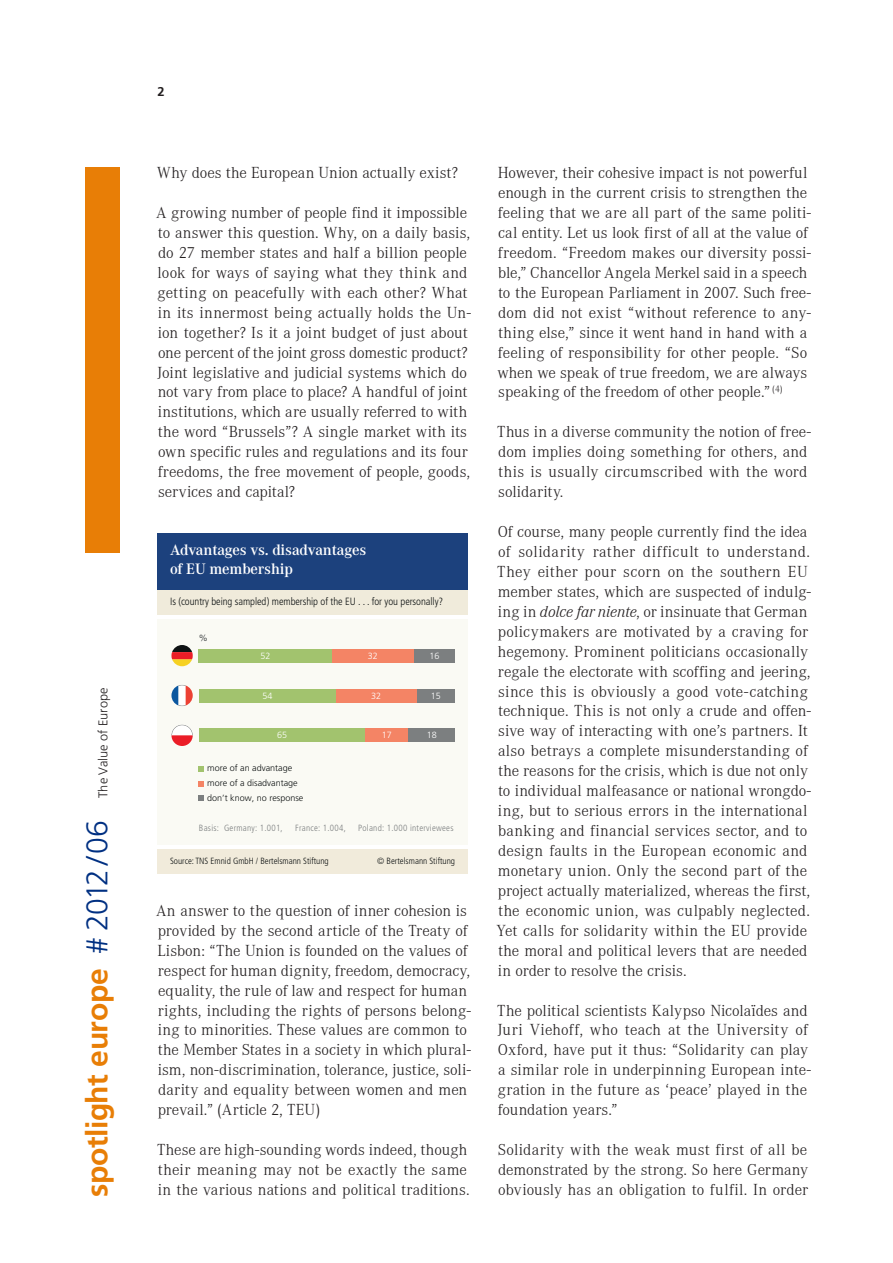
<style>
.page{position:relative;width:893px;height:1263px;background:#fff}
.page>*{position:absolute;margin:0;border:0;box-sizing:border-box;transform-origin:0 0}
.t1{font:700 30px "Frutiger LT Std";letter-spacing:-.015em;color:#e87e06}
.Fliesstext_DE{font:300 16.5px/20px "Corporate A";letter-spacing:.005em;color:#231f20}
.t2{font:600 15.75px/18.9px "Corporate A";letter-spacing:-.01em;color:#fff}
.t3{font:300 12.75px "Frutiger LT Std";color:#231f20}
.t4{font:700 12.75px "Frutiger LT Std";color:#231f20}
.t5{font:300 condensed 10.5px "Frutiger LT Std";letter-spacing:-.005em;color:#0f1313}
.t6{font:300 condensed 9px "Frutiger LT Std";color:#0f1313}
.t7{font:300 condensed 9px "Frutiger LT";letter-spacing:.03em;color:#7c7f80}
.t8{font:300 9px/14.9px "Frutiger LT";color:#0f1313}
.t9{font:300 9px "Frutiger LT";color:#fff}
.t10{font:300 9px "Frutiger LT";color:#2a2e30}
.s1{font-weight:300;color:#003082}
.s2{font-style:italic}
</style>
<div class="page">
<div style="left:85px;top:167px;width:34px;height:386px;background:#e87e06"></div>
<div style="left:157px;top:619px;width:311px;height:225px;background:#fafaf4"></div>
<div style="left:157px;top:589px;width:311px;height:25px;background:#f0ebdb"></div>
<div style="left:157px;top:533px;width:311px;height:56px;background:#1c417d"></div>
<div style="left:157px;top:849px;width:311px;height:24px;background:#f1ebdb"></div>
<svg style="left:199px;top:766px;width:5px;height:5px"></svg>
<svg style="left:199px;top:781px;width:5px;height:5px"></svg>
<svg style="left:199px;top:796px;width:5px;height:5px"></svg>
<div style="left:417px;top:688px;width:38px;height:14px;background:#7c7f80"></div>
<div style="left:414px;top:649px;width:41px;height:13px;background:#7c7f80"></div>
<div style="left:336px;top:688px;width:81px;height:14px;background:#f48465"></div>
<div style="left:332px;top:649px;width:82px;height:13px;background:#f48465"></div>
<div style="left:199px;top:688px;width:137px;height:14px;background:#a2c36e"></div>
<div style="left:199px;top:728px;width:166px;height:14px;background:#a2c36e"></div>
<div style="left:199px;top:649px;width:133px;height:13px;background:#a2c36e"></div>
<div style="left:365px;top:728px;width:43px;height:14px;background:#f48465"></div>
<div style="left:408px;top:728px;width:47px;height:14px;background:#7c7f80"></div>
<svg style="left:171px;top:645px;width:22px;height:21px"></svg>
<svg style="left:171px;top:685px;width:22px;height:21px"></svg>
<svg style="left:171px;top:725px;width:22px;height:21px"></svg>
<p class="t3" style="left:96px;top:798px;width:112px;rotate:-90deg">The Value of Europe</p>
<h1 class="t1" style="left:79px;top:1197px;width:378px;rotate:-90deg">spotlight europe <span class="s1"># 2012/06</span></h1>
<p class="t4" style="left:157px;top:84px;width:9px">2</p>
<p class="Fliesstext_DE" style="left:157px;top:163px;width:303px">Why does the European Union actually exist?</p>
<p class="Fliesstext_DE" style="left:156px;top:203px;width:316px">A growing number of people find it impossible to answer this question. Why, on a daily basis, do 27 member states and half a billion people look for ways of saying what they think and getting on peacefully with each other? What in its innermost being actually holds the Un&shy;ion together? Is it a joint budget of just about one percent of the joint gross domestic product?<br>Joint legislative and judicial systems which do not vary from place to place? A handful of joint institutions, which are usually referred to with the word “Brussels”? A single market with its own specific rules and regulations and its four freedoms, the free movement of people, goods, services and capital?</p>
<p class="t2" style="left:170px;top:541px;width:198px">Advantages vs. disadvantages of EU membership</p>
<p class="t5" style="left:170px;top:596px;width:275px">Is (country being sampled) membership of the EU . . . for you personally?</p>
<p class="t10" style="left:199px;top:633px;width:10px">%</p>
<p class="t9" style="left:260px;top:650px;width:12px">52</p>
<p class="t9" style="left:262px;top:690px;width:12px">54</p>
<p class="t9" style="left:277px;top:730px;width:12px">65</p>
<p class="t8" style="left:207px;top:761px;width:98px">more of an advantage more of a disadvantage don’t know, no response</p>
<p class="t9" style="left:368px;top:650px;width:12px">32</p>
<p class="t9" style="left:371px;top:690px;width:12px">32</p>
<p class="t9" style="left:382px;top:730px;width:12px">17</p>
<p class="t9" style="left:429px;top:650px;width:12px">16</p>
<p class="t9" style="left:431px;top:690px;width:12px">15</p>
<p class="t9" style="left:427px;top:730px;width:12px">18</p>
<p class="t7" style="left:199px;top:823px;width:85px">Basis: Germany: 1.001,</p>
<p class="t7" style="left:295px;top:823px;width:52px">France: 1.004,</p>
<p class="t7" style="left:358px;top:823px;width:97px">Poland: 1.000 interviewees</p>
<p class="t6" style="left:170px;top:856px;width:160px">Source: TNS Emnid GmbH / Bertelsmann Stiftung</p>
<p class="t6" style="left:377px;top:856px;width:79px">© Bertelsmann Stiftung</p>
<p class="Fliesstext_DE" style="left:156px;top:901px;width:316px">An answer to the question of inner cohesion is provided by the second article of the Treaty of Lisbon: “The Union is founded on the values of respect for human dignity, freedom, democracy, equality, the rule of law and respect for human rights, including the rights of persons belong&shy;ing to minorities. These values are common to the Member States in a society in which plural&shy;ism, non-discrimination, tolerance, justice, soli&shy;darity and equality between women and men prevail.” (Article 2, TEU)</p>
<p class="Fliesstext_DE" style="left:157px;top:1140px;width:314px">These are high-sounding words indeed, though their meaning may not be exactly the same in the various nations and political traditions.</p>
<p class="Fliesstext_DE" style="left:497px;top:163px;width:315px">However, their cohesive impact is not powerful enough in the current crisis to strengthen the feeling that we are all part of the same politi&shy;cal entity. Let us look first of all at the value of freedom. “Freedom makes our diversity possi&shy;ble,” Chancellor Angela Merkel said in a speech to the European Parliament in 2007. Such free&shy;dom did not exist “without reference to any&shy;thing else,” since it went hand in hand with a feeling of responsibility for other people. “So when we speak of true freedom, we are always speaking of the freedom of other people.” <sup>(4)</sup></p>
<p class="Fliesstext_DE" style="left:497px;top:422px;width:315px">Thus in a diverse community the notion of free&shy;dom implies doing something for others, and this is usually circumscribed with the word solidarity.</p>
<p class="Fliesstext_DE" style="left:496px;top:522px;width:316px">Of course, many people currently find the idea of solidarity rather difficult to understand.<br>They either pour scorn on the southern EU member states, which are suspected of indulg&shy;ing in <span class="s2">dolce far niente</span>, or insinuate that German policymakers are motivated by a craving for hegemony. Prominent politicians occasionally regale the electorate with scoffing and jeering, since this is obviously a good vote-catching technique. This is not only a crude and offen&shy;sive way of interacting with one’s partners. It also betrays a complete misunderstanding of the reasons for the crisis, which is due not only to individual malfeasance or national wrongdo&shy;ing, but to serious errors in the international banking and financial services sector, and to design faults in the European economic and monetary union. Only the second part of the project actually materialized, whereas the first, the economic union, was culpably neglected.<br>Yet calls for solidarity within the EU provide the moral and political levers that are needed in order to resolve the crisis.</p>
<p class="Fliesstext_DE" style="left:497px;top:1000px;width:315px">The political scientists Kalypso Nicolaïdes and Juri Viehoff, who teach at the University of Oxford, have put it thus: “Solidarity can play a similar role in underpinning European inte&shy;gration in the future as ‘peace’ played in the foundation years.”</p>
<p class="Fliesstext_DE" style="left:498px;top:1140px;width:312px;text-align:justify">Solidarity with the weak must first of all be demonstrated by the strong. So here Germany obviously has an obligation to fulfil. In order</p>
</div>
